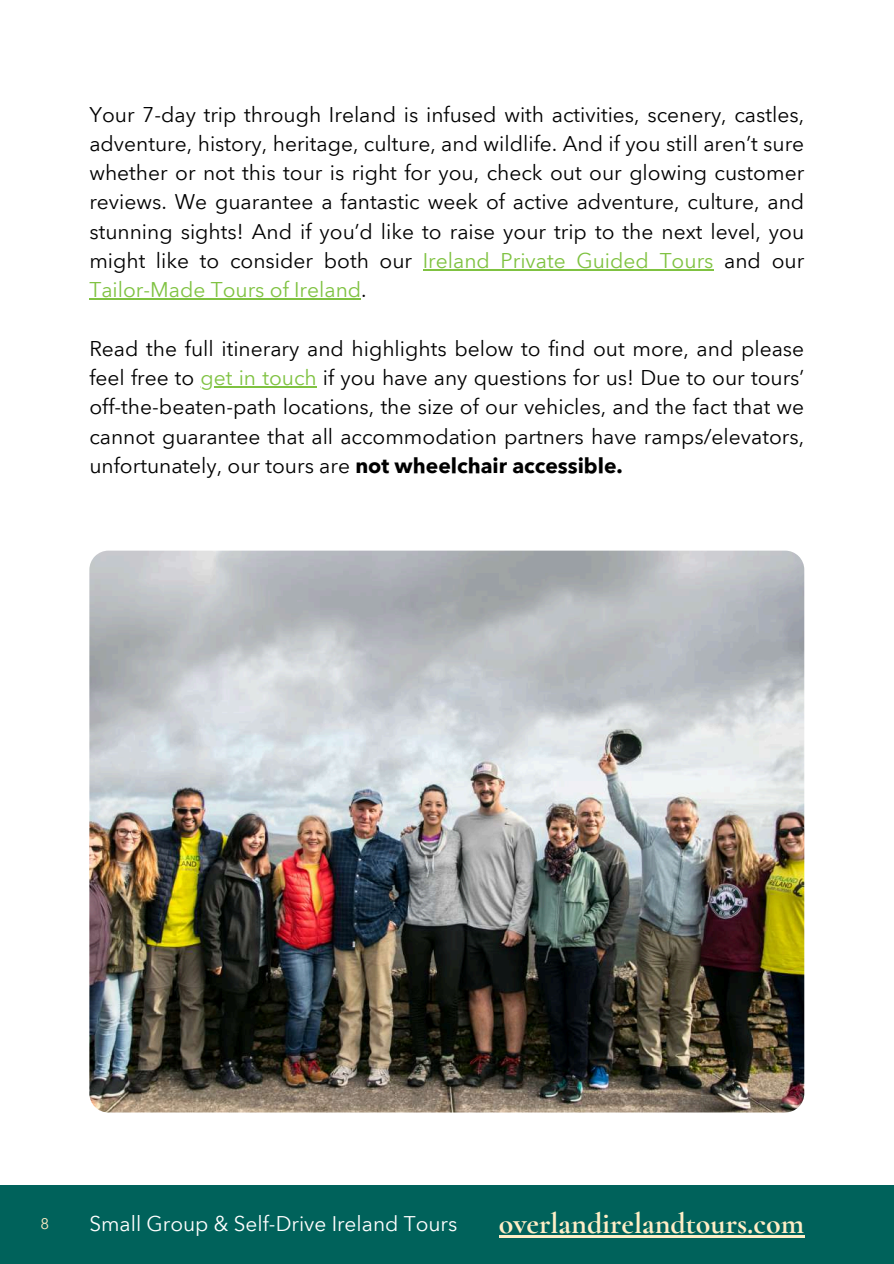
<style>
.page{position:relative;width:894px;height:1264px;background:#fff}
.page>*{position:absolute;margin:0;border:0;box-sizing:border-box;transform-origin:0 0}
.t1{font:700 30px "Cormorant Garamond";color:#ffeec6}
.t2{font:21px/29.2px "Avenir Next Arabic";color:#000;text-align:justify}
.t3{font:20.85px "Avenir Next Arabic";color:#fff}
.t4{font:15px "Avenir Next Arabic";color:#ffeec6}
.s1{color:#7fc241}
.s2{font-weight:700}
</style>
<div class="page">
<div style="left:0;top:1184px;width:893px;height:79px;background:#00625b"></div>
<img style="left:89px;top:550px;width:715px;height:562px">
<hr style="left:422px;top:269px;width:291px;height:1px;background:#7fc241">
<hr style="left:89px;top:298px;width:272px;height:1px;background:#7fc241">
<hr style="left:200px;top:386px;width:117px;height:1px;background:#7fc241">
<hr style="left:498px;top:1235px;width:306px;height:2px;background:#ffeec6">
<p class="t2" style="left:89px;top:100px;width:716px">Your 7-day trip through Ireland is infused with activities, scenery, castles, adventure, history, heritage, culture, and wildlife. And if you still aren’t sure whether or not this tour is right for you, check out our glowing customer reviews. We guarantee a fantastic week of active adventure, culture, and stunning sights! And if you’d like to raise your trip to the next level, you might like to consider both our <span class="s1">Ireland Private Guided Tours</span> and our <span class="s1">Tailor-Made Tours of Ireland</span>.</p>
<p class="t2" style="left:89px;top:334px;width:716px">Read the full itinerary and highlights below to find out more, and please feel free to <span class="s1">get in touch</span> if you have any questions for us! Due to our tours’ off-the-beaten-path locations, the size of our vehicles, and the fact that we cannot guarantee that all accommodation partners have ramps/elevators, unfortunately, our tours are <span class="s2">not wheelchair accessible.</span></p>
<p class="t4" style="left:40px;top:1214px;width:10px">8</p>
<p class="t3" style="left:89px;top:1211px;width:369px">Small Group &amp; Self-Drive Ireland Tours</p>
<h1 class="t1" style="left:498px;top:1205px;width:307px">overlandirelandtours.com</h1>
</div>
